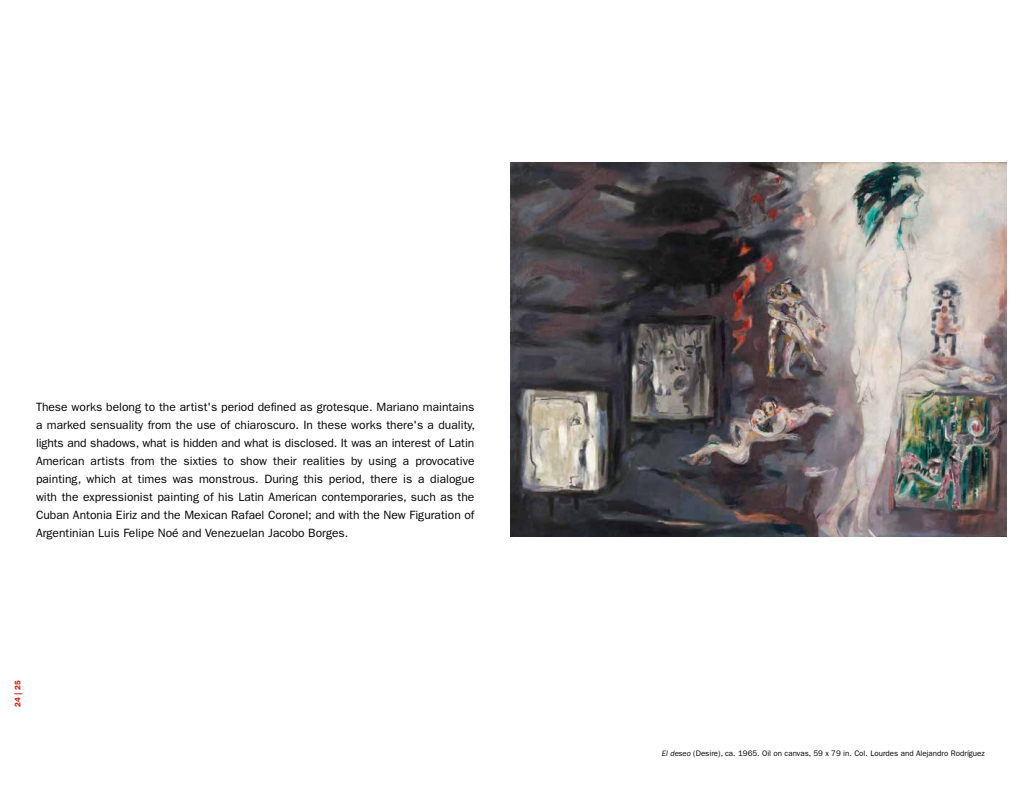
<style>
.page{position:relative;width:1021px;height:792px;background:#fff}
.page>*{position:absolute;margin:0;border:0;box-sizing:border-box;transform-origin:0 0}
.t1{font:12px/18px "ITC Franklin Gothic Std";color:#000;text-align:justify}
.t2{font:8px "ITC Franklin Gothic Std";color:#000}
.t3{font:600 8px "ITC Franklin Gothic Std";color:#d81b11}
.s1{font-style:italic}
</style>
<div class="page">
<img style="left:510px;top:163px;width:496px;height:374px">
<p class="t1" style="left:36px;top:398px;width:440px">These works belong to the artist's period defined as grotesque. Mariano maintains a marked sensuality from the use of chiaroscuro. In these works there's a duality, lights and shadows, what is hidden and what is disclosed. It was an interest of Latin American artists from the sixties to show their realities by using a provocative painting, which at times was monstrous. During this period, there is a dialogue with the expressionist painting of his Latin American contemporaries, such as the Cuban Antonia Eiriz and the Mexican Rafael Coronel; and with the New Figuration of Argentinian Luis Felipe Noé and Venezuelan Jacobo Borges.</p>
<p class="t3" style="left:13px;top:707px;width:28px;rotate:-90deg">24 | 25</p>
<p class="t2" style="left:661px;top:749px;width:325px"><span class="s1">El deseo</span> (Desire), ca. 1965. Oil on canvas, 59 x 79 in. Col. Lourdes and Alejandro Rodríguez</p>
</div>
